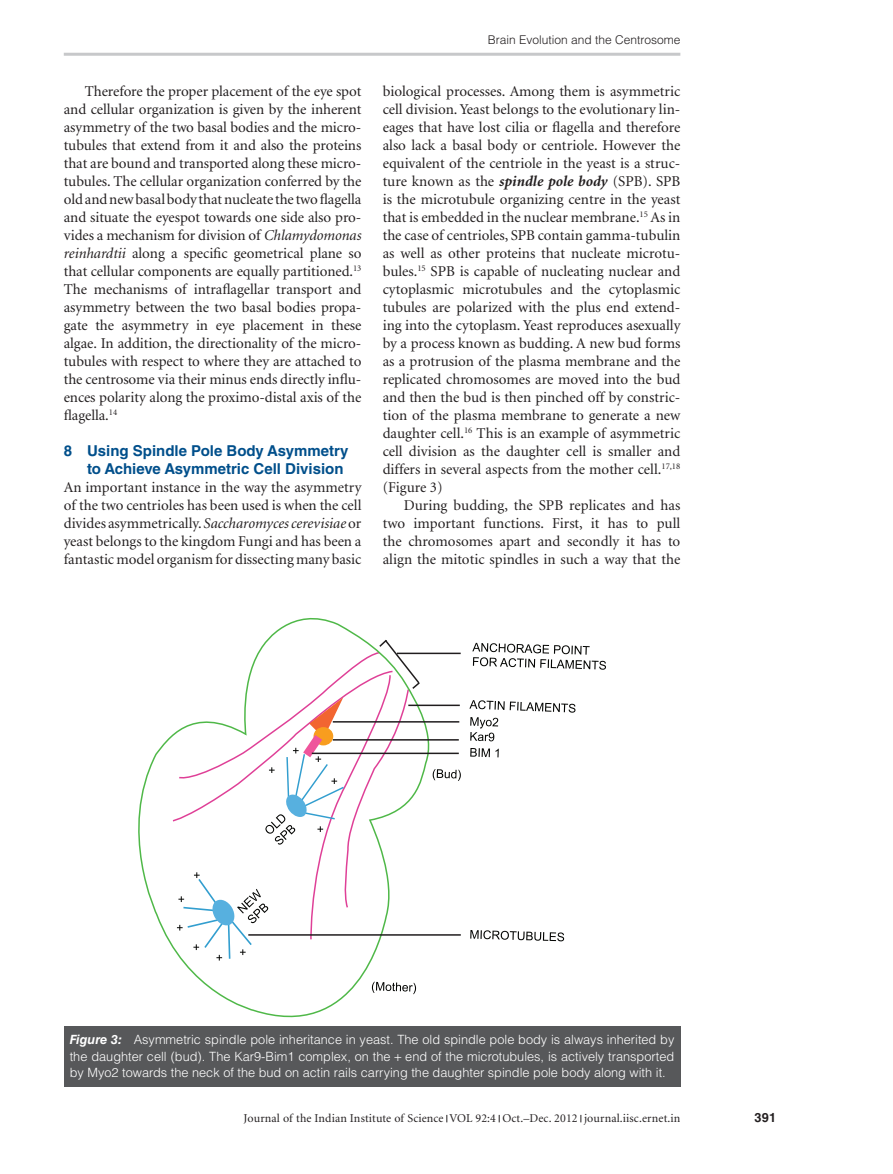
<style>
.page{position:relative;width:893px;height:1174px;background:#fff}
.page>*{position:absolute;margin:0;border:0;box-sizing:border-box;transform-origin:0 0}
.t1{font:15px/18px "Minion";color:#231f20;text-align:justify}
.t2{font:700 15px/18px "Helvetica LT Std";color:#014f8b}
.t3{font:300 12.75px/16.5px "Helvetica LT Std";color:#fff;text-align:justify}
.t4{font:700 12.75px "Helvetica LT Std";color:#231f20}
.t5{font:12px "Minion";letter-spacing:.01em;color:#231f20}
.t6{font:300 12px "Helvetica LT Std";color:#231f20}
.s1{font-style:italic}
.s2{font-weight:700;font-style:italic}
</style>
<div class="page">
<hr style="left:64px;top:53px;width:616px;height:3px;background:#c7c8ca">
<div style="left:64px;top:1026px;width:616px;height:60px;background:#57585a"></div>
<svg style="left:138px;top:618px;width:279px;height:399px"></svg>
<svg style="left:177px;top:872px;width:91px;height:88px"></svg>
<svg style="left:179px;top:652px;width:68px;height:192px"></svg>
<svg style="left:472px;top:643px;width:134px;height:26px"></svg>
<svg style="left:469px;top:700px;width:106px;height:41px"></svg>
<svg style="left:470px;top:748px;width:29px;height:9px"></svg>
<svg style="left:470px;top:930px;width:94px;height:11px"></svg>
<svg style="left:372px;top:981px;width:44px;height:13px"></svg>
<svg style="left:247px;top:638px;width:214px;height:298px"></svg>
<p class="t1" style="left:64px;top:83px;width:299px;text-indent:21px">Therefore the proper placement of the eye spot and cellular organization is given by the inherent asymmetry of the two basal bodies and the micro&shy;tubules that extend from it and also the proteins that are bound and transported along these micro&shy;tubules. The cellular organization conferred by the old and new basal body that nucleate the two flagella and situate the eyespot towards one side also pro&shy;vides a mechanism for division of <span class="s1">Chlamydomonas reinhardtii</span> along a specific geometrical plane so that cellular components are equally partitioned.<sup>13<br></sup>The mechanisms of intraflagellar transport and asymmetry between the two basal bodies propa&shy;gate the asymmetry in eye placement in these algae. In addition, the directionality of the micro&shy;tubules with respect to where they are attached to the centrosome via their minus ends directly influ&shy;ences polarity along the proximo-distal axis of the flagella.<sup>14</sup></p>
<p class="t2" style="left:87px;top:441px;width:263px;text-indent:-23px">8 Using Spindle Pole Body Asymmetry to Achieve Asymmetric Cell Division</p>
<p class="t1" style="left:64px;top:479px;width:299px">An important instance in the way the asymmetry of the two centrioles has been used is when the cell divides asymmetrically. <span class="s1">Saccharomyces cerevisiae</span> or yeast belongs to the kingdom Fungi and has been a fantastic model organism for dissecting many basic</p>
<p class="t6" style="left:488px;top:32px;width:194px">Brain Evolution and the Centrosome</p>
<p class="t1" style="left:383px;top:83px;width:299px">biological processes. Among them is asymmetric cell division. Yeast belongs to the evolutionary lin&shy;eages that have lost cilia or flagella and therefore also lack a basal body or centriole. However the equivalent of the centriole in the yeast is a struc&shy;ture known as the <span class="s2">spindle pole body</span> (SPB). SPB is the microtubule organizing centre in the yeast that is embedded in the nuclear membrane.<sup>15</sup> As in the case of centrioles, SPB contain gamma-tubulin as well as other proteins that nucleate microtu&shy;bules.<sup>15</sup> SPB is capable of nucleating nuclear and cytoplasmic microtubules and the cytoplasmic tubules are polarized with the plus end extend&shy;ing into the cytoplasm. Yeast reproduces asexually by a process known as budding. A new bud forms as a protrusion of the plasma membrane and the replicated chromosomes are moved into the bud and then the bud is then pinched off by constric&shy;tion of the plasma membrane to generate a new daughter cell.<sup>16</sup> This is an example of asymmetric cell division as the daughter cell is smaller and differs in several aspects from the mother cell.<sup>17,18 </sup>(Figure 3)</p>
<p class="t1" style="left:383px;top:497px;width:299px;text-indent:21px">During budding, the SPB replicates and has two important functions. First, it has to pull the chromosomes apart and secondly it has to align the mitotic spindles in such a way that the</p>
<p class="t3" style="left:70px;top:1031px;width:606px"><span class="s2">Figure 3:</span> Asymmetric spindle pole inheritance in yeast. The old spindle pole body is always inherited by the daughter cell (bud). The Kar9-Bim1 complex, on the end of the microtubules, is actively transported by Myo2 towards the neck of the bud on actin rails carrying the daughter spindle pole body along with it.</p>
<p class="t5" style="left:244px;top:1112px;width:438px">Journal of the Indian Institute of Science VOL 92:4 Oct.–Dec. 2012 journal.iisc.ernet.in</p>
<p class="t4" style="left:755px;top:1110px;width:23px">391</p>
</div>
